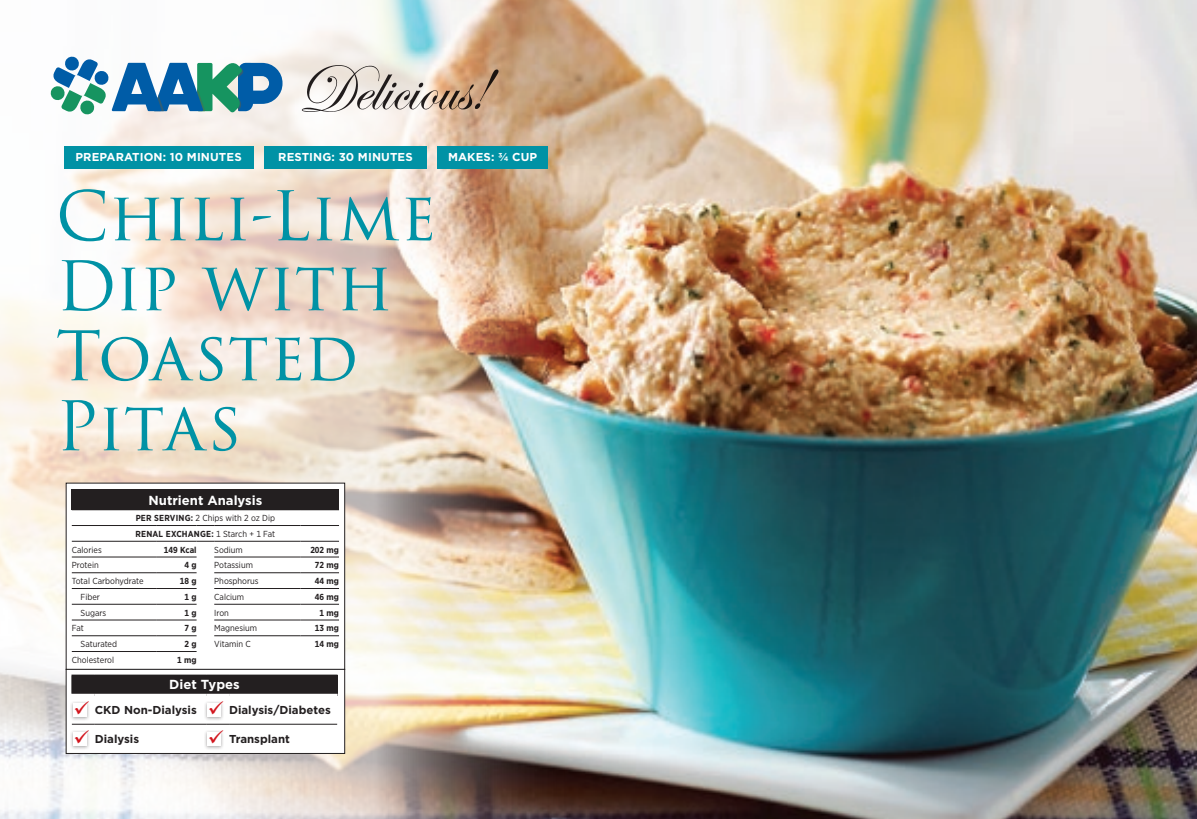
<style>
.page{position:relative;width:1197px;height:819px;background:#fff}
.page>*{position:absolute;margin:0;border:0;box-sizing:border-box;transform-origin:0 0}
.t1{font:66.5px/70px "Trajan Pro 3";color:#0092a5}
.Recipe_No_Rule{font:700 13.12px "Gotham";color:#fff}
.Recipe_No_Rule-2{font:700 11.55px "Gotham";letter-spacing:.01em;color:#fff}
.Recipe_No_Rule-3{font:700 11.55px "Gotham";color:#231f20}
.Nut_left{font:8.75px "Gotham Narrow";color:#231f20}
.Nutrician_Number{font:700 8.75px "Gotham Narrow";color:#231f20}
.Nut_Nested{font:8.75px "Gotham Narrow";color:#231f20}
.Nut_Nested-2{font:700 8.75px "Gotham Narrow";letter-spacing:.02em;color:#231f20}
.s1{font-weight:700}
.s2{font-weight:400}
</style>
<div class="page">
<img style="left:585px;top:0;width:612px;height:819px">
<img style="left:0;top:0;width:585px;height:819px">
<svg style="left:51px;top:57px;width:232px;height:57px"></svg>
<img style="left:295px;top:54px;width:206px;height:67px">
<div style="left:66px;top:483px;width:279px;height:186px;background:#fff"></div>
<div style="left:72px;top:489px;width:267px;height:21px;background:#231f20"></div>
<hr style="left:72px;top:557px;width:84px;height:1px;background:#231f20">
<hr style="left:156px;top:557px;width:41px;height:1px;background:#231f20">
<hr style="left:214px;top:557px;width:86px;height:1px;background:#231f20">
<hr style="left:300px;top:557px;width:39px;height:1px;background:#231f20">
<hr style="left:72px;top:572px;width:84px;height:1px;background:#231f20">
<hr style="left:156px;top:572px;width:41px;height:1px;background:#231f20">
<hr style="left:214px;top:572px;width:86px;height:1px;background:#231f20">
<hr style="left:300px;top:572px;width:39px;height:1px;background:#231f20">
<hr style="left:72px;top:588px;width:84px;height:1px;background:#231f20">
<hr style="left:156px;top:588px;width:41px;height:1px;background:#231f20">
<hr style="left:214px;top:588px;width:86px;height:1px;background:#231f20">
<hr style="left:300px;top:588px;width:39px;height:1px;background:#231f20">
<hr style="left:72px;top:604px;width:84px;height:1px;background:#231f20">
<hr style="left:156px;top:604px;width:41px;height:1px;background:#231f20">
<hr style="left:214px;top:604px;width:86px;height:1px;background:#231f20">
<hr style="left:300px;top:604px;width:39px;height:1px;background:#231f20">
<hr style="left:72px;top:620px;width:84px;height:1px;background:#231f20">
<hr style="left:156px;top:620px;width:41px;height:1px;background:#231f20">
<hr style="left:214px;top:620px;width:86px;height:1px;background:#231f20">
<hr style="left:300px;top:620px;width:39px;height:1px;background:#231f20">
<hr style="left:72px;top:635px;width:84px;height:1px;background:#231f20">
<hr style="left:156px;top:635px;width:41px;height:1px;background:#231f20">
<hr style="left:214px;top:635px;width:86px;height:1px;background:#231f20">
<hr style="left:300px;top:635px;width:39px;height:1px;background:#231f20">
<hr style="left:72px;top:651px;width:84px;height:1px;background:#231f20">
<hr style="left:156px;top:651px;width:41px;height:1px;background:#231f20">
<hr style="left:72px;top:525px;width:84px;height:1px;background:#231f20">
<hr style="left:156px;top:525px;width:41px;height:1px;background:#231f20">
<svg style="left:197px;top:525px;width:17px;height:1px"></svg>
<hr style="left:214px;top:525px;width:86px;height:1px;background:#231f20">
<hr style="left:300px;top:525px;width:39px;height:1px;background:#231f20">
<hr style="left:72px;top:541px;width:84px;height:1px;background:#231f20">
<hr style="left:156px;top:541px;width:41px;height:1px;background:#231f20">
<svg style="left:197px;top:541px;width:17px;height:1px"></svg>
<hr style="left:214px;top:541px;width:86px;height:1px;background:#231f20">
<hr style="left:300px;top:541px;width:39px;height:1px;background:#231f20">
<div style="left:64px;top:146px;width:190px;height:22px;background:#0092a5"></div>
<div style="left:264px;top:146px;width:163px;height:22px;background:#0092a5"></div>
<div style="left:437px;top:146px;width:111px;height:22px;background:#0092a5"></div>
<div style="left:66px;top:669px;width:279px;height:84px;background:#fff"></div>
<div style="left:72px;top:675px;width:265px;height:20px;background:#231f20"></div>
<svg style="left:71px;top:675px;width:24px;height:19px"></svg>
<hr style="left:229px;top:675px;width:109px;height:1px;background:#231f20">
<svg style="left:337px;top:676px;width:1px;height:18px"></svg>
<hr style="left:95px;top:724px;width:111px;height:1px;background:#231f20">
<hr style="left:229px;top:724px;width:108px;height:1px;background:#231f20">
<hr style="left:71px;top:694px;width:24px;height:3px;background:#fff">
<hr style="left:95px;top:694px;width:111px;height:3px;background:#fff">
<hr style="left:206px;top:694px;width:23px;height:3px;background:#fff">
<hr style="left:229px;top:694px;width:109px;height:3px;background:#fff">
<div style="left:66px;top:669px;width:279px;height:85px;border:1px solid #231f20"></div>
<div style="left:70px;top:701px;width:20px;height:21px;background:#231f20;opacity:.4"></div>
<div style="left:73px;top:703px;width:14px;height:14px;background:#fff"></div>
<div style="left:204px;top:701px;width:21px;height:21px;background:#231f20;opacity:.4"></div>
<div style="left:207px;top:703px;width:14px;height:14px;background:#fff"></div>
<div style="left:70px;top:730px;width:20px;height:21px;background:#231f20;opacity:.4"></div>
<div style="left:73px;top:732px;width:14px;height:14px;background:#fff"></div>
<div style="left:204px;top:730px;width:21px;height:21px;background:#231f20;opacity:.4"></div>
<div style="left:207px;top:732px;width:14px;height:14px;background:#fff"></div>
<svg style="left:75px;top:701px;width:14px;height:13px"></svg>
<svg style="left:209px;top:701px;width:14px;height:13px"></svg>
<svg style="left:72px;top:724px;width:23px;height:19px"></svg>
<svg style="left:206px;top:724px;width:23px;height:19px"></svg>
<p class="Recipe_No_Rule-2" style="left:76px;top:149px;width:168px">PREPARATION: 10 MINUTES</p>
<p class="Recipe_No_Rule-2" style="left:278px;top:149px;width:136px">RESTING: 30 MINUTES</p>
<p class="Recipe_No_Rule-2" style="left:448px;top:149px;width:91px">MAKES: 3/4 CUP</p>
<p class="t1" style="left:56px;top:184px;width:382px">Chili-Lime<br>Dip with<br>Toasted<br>Pitas</p>
<p class="Recipe_No_Rule" style="left:148px;top:491px;width:115px">Nutrient Analysis</p>
<p class="Nut_Nested" style="left:136px;top:513px;width:141px"><span class="s1">PER SERVING:</span> 2 Chips with 2 oz Dip</p>
<p class="Nut_Nested-2" style="left:136px;top:528px;width:141px">RENAL EXCHANGE: <span class="s2">1 Starch + 1 Fat</span></p>
<p class="Nut_left" style="left:72px;top:544px;width:31px">Calories</p>
<p class="Nutrician_Number" style="left:164px;top:544px;width:34px">149 Kcal</p>
<p class="Nut_left" style="left:214px;top:544px;width:30px">Sodium</p>
<p class="Nutrician_Number" style="left:310px;top:544px;width:30px">202 mg</p>
<p class="Nut_left" style="left:72px;top:560px;width:28px">Protein</p>
<p class="Nutrician_Number" style="left:185px;top:560px;width:14px">4 g</p>
<p class="Nut_left" style="left:214px;top:560px;width:40px">Potassium</p>
<p class="Nutrician_Number" style="left:315px;top:560px;width:26px">72 mg</p>
<p class="Nut_left" style="left:72px;top:576px;width:73px">Total Carbohydrate</p>
<p class="Nutrician_Number" style="left:180px;top:575px;width:18px">18 g</p>
<p class="Nut_left" style="left:214px;top:576px;width:46px">Phosphorus</p>
<p class="Nutrician_Number" style="left:315px;top:575px;width:26px">44 mg</p>
<p class="Nut_left" style="left:81px;top:591px;width:21px">Fiber</p>
<p class="Nutrician_Number" style="left:185px;top:591px;width:14px">1 g</p>
<p class="Nut_left" style="left:214px;top:591px;width:31px">Calcium</p>
<p class="Nutrician_Number" style="left:315px;top:591px;width:26px">46 mg</p>
<p class="Nut_left" style="left:81px;top:607px;width:27px">Sugars</p>
<p class="Nutrician_Number" style="left:185px;top:607px;width:14px">1 g</p>
<p class="Nut_left" style="left:214px;top:607px;width:16px">Iron</p>
<p class="Nutrician_Number" style="left:320px;top:607px;width:21px">1 mg</p>
<p class="Nut_left" style="left:72px;top:623px;width:13px">Fat</p>
<p class="Nutrician_Number" style="left:185px;top:623px;width:14px">7 g</p>
<p class="Nut_left" style="left:214px;top:623px;width:44px">Magnesium</p>
<p class="Nutrician_Number" style="left:315px;top:623px;width:26px">13 mg</p>
<p class="Nut_left" style="left:81px;top:639px;width:38px">Saturated</p>
<p class="Nutrician_Number" style="left:185px;top:638px;width:14px">2 g</p>
<p class="Nut_left" style="left:214px;top:639px;width:38px">Vitamin C</p>
<p class="Nutrician_Number" style="left:315px;top:638px;width:26px">14 mg</p>
<p class="Nut_left" style="left:72px;top:654px;width:44px">Cholesterol</p>
<p class="Nutrician_Number" style="left:177px;top:654px;width:21px">1 mg</p>
<p class="Recipe_No_Rule" style="left:169px;top:676px;width:72px">Diet Types</p>
<p class="Recipe_No_Rule-3" style="left:95px;top:703px;width:104px">CKD Non-Dialysis</p>
<p class="Recipe_No_Rule-3" style="left:229px;top:703px;width:103px">Dialysis/Diabetes</p>
<p class="Recipe_No_Rule-3" style="left:95px;top:731px;width:46px">Dialysis</p>
<p class="Recipe_No_Rule-3" style="left:229px;top:731px;width:62px">Transplant</p>
</div>
